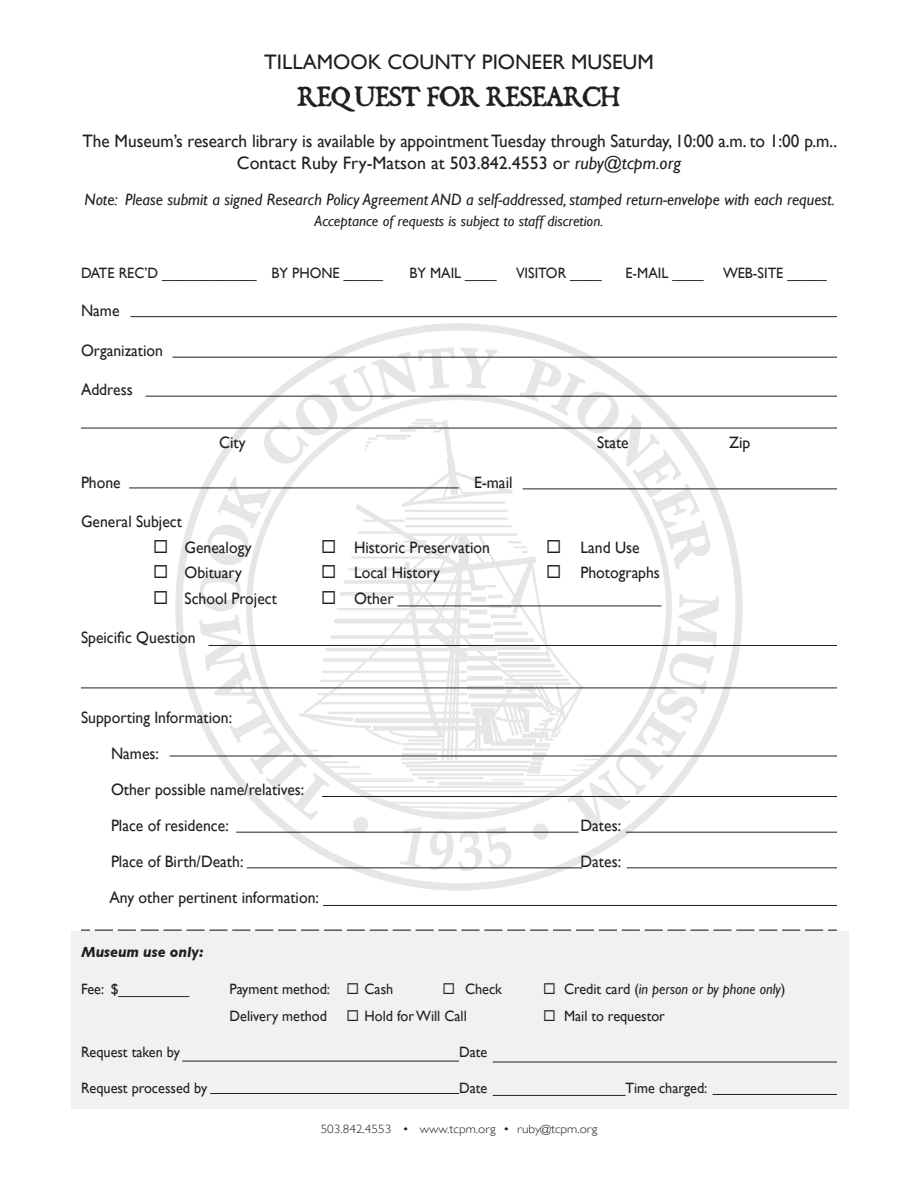
<style>
.page{position:relative;width:918px;height:1188px;background:#fff}
.page>*{position:absolute;margin:0;border:0;box-sizing:border-box;transform-origin:0 0}
.t1{font:24px "Dominican";color:#231f20}
.t2{font:21px "Gill Sans";color:#231f20}
.t3{font:18px/21.6px "Gill Sans";color:#231f20;text-align:center;scale:.96 1}
.t4{font:16.5px/36px "Gill Sans";color:#231f20;scale:.95 1}
.t5{font:italic 16.5px "Gill Sans";color:#231f20}
.t6{font:15px "Gill Sans";color:#231f20;scale:.95 1}
.t7{font:italic 15px "Gill Sans";color:#231f20}
.t8{font:italic 15px "Gill Sans";color:#231f20;scale:.95 1}
.t9{font:italic 700 15px "Gill Sans";color:#231f20;scale:.95 1}
.t10{font:300 12px "Gill Sans";color:#231f20;scale:1.1 1}
.s1{font-style:italic}
.s2{font-style:normal}
</style>
<div class="page">
<div style="left:71px;top:932px;width:778px;height:177px;background:#f0f1f2"></div>
<hr style="left:130px;top:316px;width:707px;height:1px;background:#231f20">
<hr style="left:172px;top:357px;width:665px;height:1px;background:#231f20">
<hr style="left:146px;top:396px;width:691px;height:1px;background:#231f20">
<hr style="left:81px;top:428px;width:756px;height:1px;background:#231f20">
<hr style="left:208px;top:645px;width:629px;height:1px;background:#231f20">
<hr style="left:81px;top:688px;width:756px;height:1px;background:#231f20">
<hr style="left:129px;top:488px;width:330px;height:1px;background:#231f20">
<hr style="left:523px;top:489px;width:314px;height:1px;background:#231f20">
<hr style="left:170px;top:756px;width:667px;height:1px;background:#231f20">
<hr style="left:322px;top:796px;width:515px;height:1px;background:#231f20">
<hr style="left:626px;top:832px;width:211px;height:1px;background:#231f20">
<hr style="left:627px;top:867px;width:210px;height:1px;background:#231f20">
<hr style="left:323px;top:905px;width:514px;height:1px;background:#231f20">
<svg style="left:81px;top:930px;width:756px;height:1px"></svg>
<hr style="left:182px;top:1061px;width:277px;height:1px;background:#231f20">
<hr style="left:493px;top:1062px;width:344px;height:1px;background:#231f20">
<hr style="left:210px;top:1093px;width:249px;height:1px;background:#231f20">
<hr style="left:493px;top:1095px;width:133px;height:1px;background:#231f20">
<hr style="left:713px;top:1094px;width:124px;height:1px;background:#231f20">
<svg style="left:198px;top:347px;width:522px;height:525px"></svg>
<p class="t2" style="left:264px;top:49px;width:391px">TILLAMOOK COUNTY PIONEER MUSEUM</p>
<h1 class="t1" style="left:298px;top:80px;width:324px">REQUEST FOR RESEARCH</h1>
<p class="t3" style="left:83px;top:130px;width:788px">The Museum’s research library is available by appointment Tuesday through Saturday, 10:00 a.m. to 1:00 p.m..<br>Contact Ruby Fry-Matson at 503.842.4553 or <span class="s1">ruby@tcpm.org</span></p>
<p class="t5" style="left:85px;top:190px;width:752px">Note: Please submit a signed Research Policy Agreement AND a self-addressed, stamped return-envelope with each request.</p>
<p class="t7" style="left:315px;top:212px;width:290px">Acceptance of requests is subject to staff discretion.</p>
<p class="t6" style="left:81px;top:265px;width:319px">DATE REC’D ____________ BY PHONE _____</p>
<p class="t6" style="left:410px;top:265px;width:93px">BY MAIL ____</p>
<p class="t6" style="left:516px;top:265px;width:92px">VISITOR ____</p>
<p class="t6" style="left:626px;top:265px;width:84px">E-MAIL ____</p>
<p class="t6" style="left:723px;top:265px;width:111px">WEB-SITE _____</p>
<p class="t4" style="left:81px;top:292px;width:42px">Name</p>
<p class="t4" style="left:81px;top:332px;width:88px">Organization</p>
<p class="t4" style="left:81px;top:372px;width:56px">Address</p>
<p class="t4" style="left:219px;top:424px;width:30px">City</p>
<p class="t4" style="left:597px;top:424px;width:35px">State</p>
<p class="t4" style="left:729px;top:424px;width:24px">Zip</p>
<p class="t4" style="left:81px;top:464px;width:43px">Phone</p>
<p class="t4" style="left:474px;top:464px;width:42px">E-mail</p>
<p class="t4" style="left:81px;top:504px;width:108px">General Subject</p>
<p class="t4" style="left:184px;top:529px;width:72px">Genealogy</p>
<p class="t4" style="left:354px;top:529px;width:145px">Historic Preservation</p>
<p class="t4" style="left:580px;top:529px;width:64px">Land Use</p>
<p class="t4" style="left:184px;top:555px;width:62px">Obituary</p>
<p class="t4" style="left:354px;top:555px;width:92px">Local History</p>
<p class="t4" style="left:580px;top:555px;width:85px">Photographs</p>
<p class="t4" style="left:184px;top:580px;width:99px">School Project</p>
<p class="t4" style="left:354px;top:580px;width:43px">Other</p>
<p class="t4" style="left:81px;top:620px;width:122px">Speicific Question</p>
<p class="t4" style="left:111px;top:699px;width:205px;text-indent:-30px">Supporting Information:<br>Names:<br>Other possible name/relatives:<br>Place of residence:</p>
<p class="t4" style="left:580px;top:807px;width:44px">Dates:</p>
<p class="t4" style="left:111px;top:843px;width:141px">Place of Birth/Death:</p>
<p class="t4" style="left:580px;top:843px;width:44px">Dates:</p>
<p class="t4" style="left:109px;top:879px;width:222px">Any other pertinent information:</p>
<p class="t9" style="left:81px;top:943px;width:130px">Museum use only:</p>
<p class="t6" style="left:81px;top:980px;width:115px">Fee: $_________</p>
<p class="t6" style="left:230px;top:980px;width:107px">Payment method:</p>
<p class="t6" style="left:364px;top:980px;width:32px">Cash</p>
<p class="t6" style="left:465px;top:980px;width:41px">Check</p>
<p class="t8" style="left:564px;top:980px;width:235px"><span class="s2">Credit card (</span>in person or by phone only<span class="s2">)</span></p>
<p class="t6" style="left:230px;top:1007px;width:104px">Delivery method</p>
<p class="t6" style="left:364px;top:1007px;width:109px">Hold for Will Call</p>
<p class="t6" style="left:564px;top:1007px;width:108px">Mail to requestor</p>
<p class="t6" style="left:81px;top:1043px;width:106px">Request taken by</p>
<p class="t6" style="left:459px;top:1043px;width:31px">Date</p>
<p class="t6" style="left:81px;top:1079px;width:134px">Request processed by</p>
<p class="t6" style="left:459px;top:1079px;width:31px">Date</p>
<p class="t6" style="left:626px;top:1079px;width:88px">Time charged:</p>
<p class="t10" style="left:321px;top:1122px;width:253px">503.842.4553 • www.tcpm.org • ruby@tcpm.org</p>
</div>
